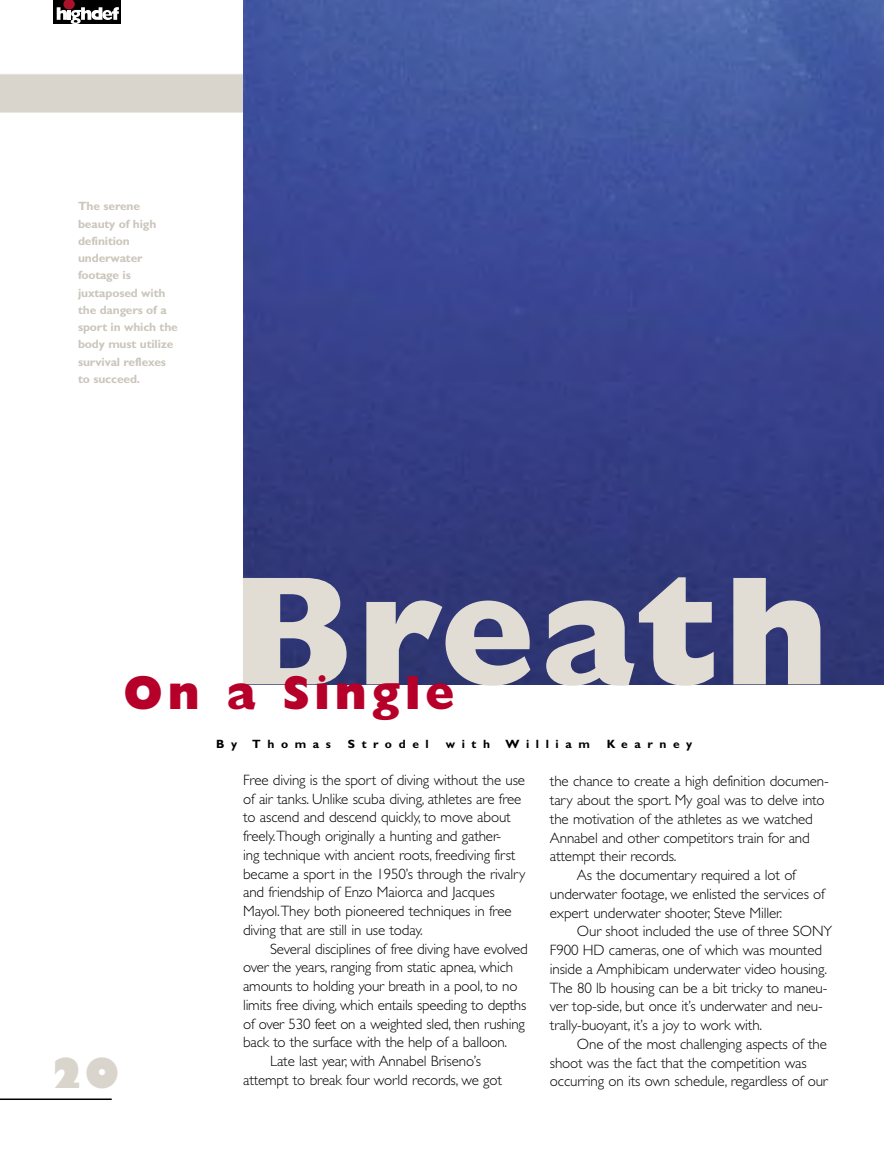
<style>
.page{position:relative;width:884px;height:1161px;background:#fff}
.page>*{position:absolute;margin:0;border:0;box-sizing:border-box;transform-origin:0 0}
.t1{font:800 156px "Gill Sans";letter-spacing:.02em;color:#e1ddd5}
.t2{font:800 48px "Gill Sans";letter-spacing:.09em;color:#b60029}
.t3{font:800 40.5px "Gill Sans";color:#dad5cc}
.t4{font:300 15px/18.8px "Gill Sans";letter-spacing:-.01em;color:#000}
.t5{font:700 12px/17.2px "Gill Sans";letter-spacing:-.01em;color:#cbc6bc}
.t6{font:700 12px "Gill Sans";letter-spacing:.55em;color:#000}
</style>
<div class="page">
<div style="left:0;top:74px;width:243px;height:38px;background:#dad5cc"></div>
<img style="left:243px;top:0;width:641px;height:684px">
<svg style="left:54px;top:0;width:67px;height:23px"></svg>
<svg style="left:57px;top:0;width:62px;height:24px"></svg>
<hr style="left:0;top:1099px;width:112px;height:1px;background:#000">
<p class="t5" style="left:78px;top:198px;width:101px">The serene beauty of high definition underwater footage is juxtaposed with the dangers of a sport in which the body must utilize survival reflexes to succeed.</p>
<h1 class="t1" style="left:232px;top:540px;width:599px">Breath</h1>
<h2 class="t2" style="left:123px;top:665px;width:333px">On a Single</h2>
<h3 class="t3" style="left:50px;top:1048px;width:71px">20</h3>
<p class="t6" style="left:216px;top:737px;width:23px">B y</p>
<p class="t6" style="left:252px;top:737px;width:80px">Thomas</p>
<p class="t6" style="left:348px;top:737px;width:82px">Strodel</p>
<p class="t6" style="left:445px;top:737px;width:46px">with</p>
<p class="t6" style="left:505px;top:737px;width:86px">William</p>
<p class="t6" style="left:606px;top:737px;width:87px">Kearney</p>
<p class="t4" style="left:243px;top:771px;width:284px">Free diving is the sport of diving without the use of air tanks. Unlike scuba diving, athletes are free to ascend and descend quickly, to move about freely. Though originally a hunting and gather-<br>ing technique with ancient roots, freediving first became a sport in the 1950’s through the rivalry and friendship of Enzo Maiorca and Jacques Mayol. They both pioneered techniques in free diving that are still in use today.</p>
<p class="t4" style="left:270px;top:939px;width:259px">Several disciplines of free diving have evolved</p>
<p class="t4" style="left:243px;top:958px;width:271px">over the years, ranging from static apnea, which</p>
<p class="t4" style="left:243px;top:977px;width:276px">amounts to holding your breath in a pool, to no</p>
<p class="t4" style="left:243px;top:996px;width:285px">limits free diving, which entails speeding to depths</p>
<p class="t4" style="left:243px;top:1014px;width:283px">of over 530 feet on a weighted sled, then rushing</p>
<p class="t4" style="left:243px;top:1033px;width:265px">back to the surface with the help of a balloon.</p>
<p class="t4" style="left:270px;top:1052px;width:212px">Late last year, with Annabel Briseno’s</p>
<p class="t4" style="left:243px;top:1071px;width:260px">attempt to break four world records, we got</p>
<p class="t4" style="left:550px;top:772px;width:280px">the chance to create a high definition documen-</p>
<p class="t4" style="left:550px;top:791px;width:276px">tary about the sport. My goal was to delve into</p>
<p class="t4" style="left:550px;top:810px;width:264px">the motivation of the athletes as we watched</p>
<p class="t4" style="left:550px;top:828px;width:261px">Annabel and other competitors train for and</p>
<p class="t4" style="left:550px;top:847px;width:128px">attempt their records.</p>
<p class="t4" style="left:577px;top:866px;width:220px">As the documentary required a lot of</p>
<p class="t4" style="left:550px;top:885px;width:276px">underwater footage, we enlisted the services of</p>
<p class="t4" style="left:550px;top:903px;width:234px">expert underwater shooter, Steve Miller.</p>
<p class="t4" style="left:577px;top:922px;width:257px">Our shoot included the use of three SONY</p>
<p class="t4" style="left:550px;top:941px;width:273px">F900 HD cameras, one of which was mounted</p>
<p class="t4" style="left:550px;top:960px;width:278px">inside a Amphibicam underwater video housing.</p>
<p class="t4" style="left:550px;top:978px;width:279px">The 80 lb housing can be a bit tricky to maneu-</p>
<p class="t4" style="left:550px;top:997px;width:274px">ver top-side, but once it’s underwater and neu-</p>
<p class="t4" style="left:550px;top:1016px;width:214px">trally-buoyant, it’s a joy to work with.</p>
<p class="t4" style="left:577px;top:1035px;width:251px">One of the most challenging aspects of the</p>
<p class="t4" style="left:550px;top:1053px;width:258px">shoot was the fact that the competition was</p>
<p class="t4" style="left:550px;top:1072px;width:279px">occurring on its own schedule, regardless of our</p>
</div>
